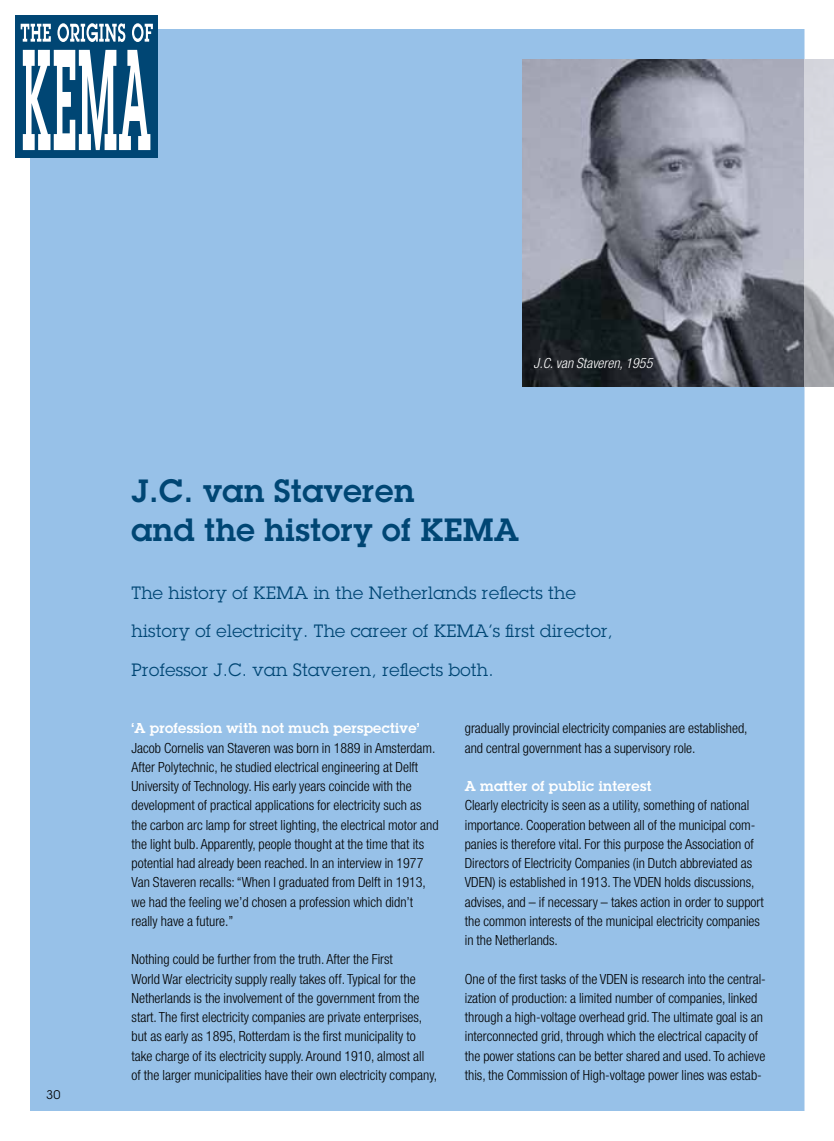
<style>
.page{position:relative;width:834px;height:1141px;background:#fff}
.page>*{position:absolute;margin:0;border:0;box-sizing:border-box;transform-origin:0 0}
.t1{font:600 31.5px/38.5px "Lubalin Graph";letter-spacing:.02em;color:#004674}
.t2{font:17.5px "Lubalin Graph";letter-spacing:.02em;color:#004674}
.t3{font:300 condensed 14px/19.2px "Helvetica Neue";color:#000}
.t4{font:600 14px "Lubalin Graph";letter-spacing:.02em;color:#fff}
.t5{font:italic 300 condensed 14px "Helvetica Neue";color:#fff}
.t6{font:12.25px "Lubalin Graph";color:#000}
</style>
<div class="page">
<div style="left:30px;top:30px;width:774px;height:1081px;background:#97c1e8"></div>
<img style="left:522px;top:60px;width:282px;height:327px">
<svg style="left:804px;top:30px;width:29px;height:1081px"></svg>
<div style="left:15px;top:15px;width:143px;height:143px;background:#004674"></div>
<svg style="left:23px;top:50px;width:127px;height:100px"></svg>
<svg style="left:21px;top:23px;width:132px;height:19px"></svg>
<p class="t6" style="left:46px;top:1087px;width:16px">30</p>
<p class="t5" style="left:533px;top:355px;width:120px">J.C. van Staveren, 1955</p>
<h1 class="t1" style="left:131px;top:471px;width:388px">J.C. van Staveren<br>and the history of KEMA</h1>
<p class="t2" style="left:131px;top:581px;width:445px">The history of KEMA in the Netherlands reflects the</p>
<p class="t2" style="left:131px;top:620px;width:482px">history of electricity. The career of KEMA’s first director,</p>
<p class="t2" style="left:131px;top:658px;width:363px">Professor J.C. van Staveren, reflects both.</p>
<p class="t4" style="left:131px;top:719px;width:289px">‘A profession with not much perspective’</p>
<p class="t3" style="left:131px;top:738px;width:308px">Jacob Cornelis van Staveren was born in 1889 in Amsterdam.<br>After Polytechnic, he studied electrical engineering at Delft University of Technology. His early years coincide with the development of practical applications for electricity such as the carbon arc lamp for street lighting, the electrical motor and the light bulb. Apparently, people thought at the time that its potential had already been reached. In an interview in 1977<br>Van Staveren recalls: “When I graduated from Delft in 1913, we had the feeling we’d chosen a profession which didn’t really have a future.”</p>
<p class="t3" style="left:131px;top:950px;width:307px">Nothing could be further from the truth. After the First<br>World War electricity supply really takes off. Typical for the Netherlands is the involvement of the government from the start. The first electricity companies are private enterprises, but as early as 1895, Rotterdam is the first municipality to take charge of its electricity supply. Around 1910, almost all<br>of the larger municipalities have their own electricity company,</p>
<p class="t3" style="left:464px;top:719px;width:284px">gradually provincial electricity companies are established, and central government has a supervisory role.</p>
<p class="t4" style="left:464px;top:777px;width:188px">A matter of public interest</p>
<p class="t3" style="left:464px;top:796px;width:300px">Clearly electricity is seen as a utility, something of national importance. Cooperation between all of the municipal com&shy;panies is therefore vital. For this purpose the Association of Directors of Electricity Companies (in Dutch abbreviated as VDEN) is established in 1913. The VDEN holds discussions, advises, and – if necessary – takes action in order to support the common interests of the municipal electricity companies in the Netherlands.</p>
<p class="t3" style="left:464px;top:969px;width:302px">One of the first tasks of the VDEN is research into the central&shy;ization of production: a limited number of companies, linked through a high-voltage overhead grid. The ultimate goal is an interconnected grid, through which the electrical capacity of the power stations can be better shared and used. To achieve this, the Commission of High-voltage power lines was estab-</p>
</div>
